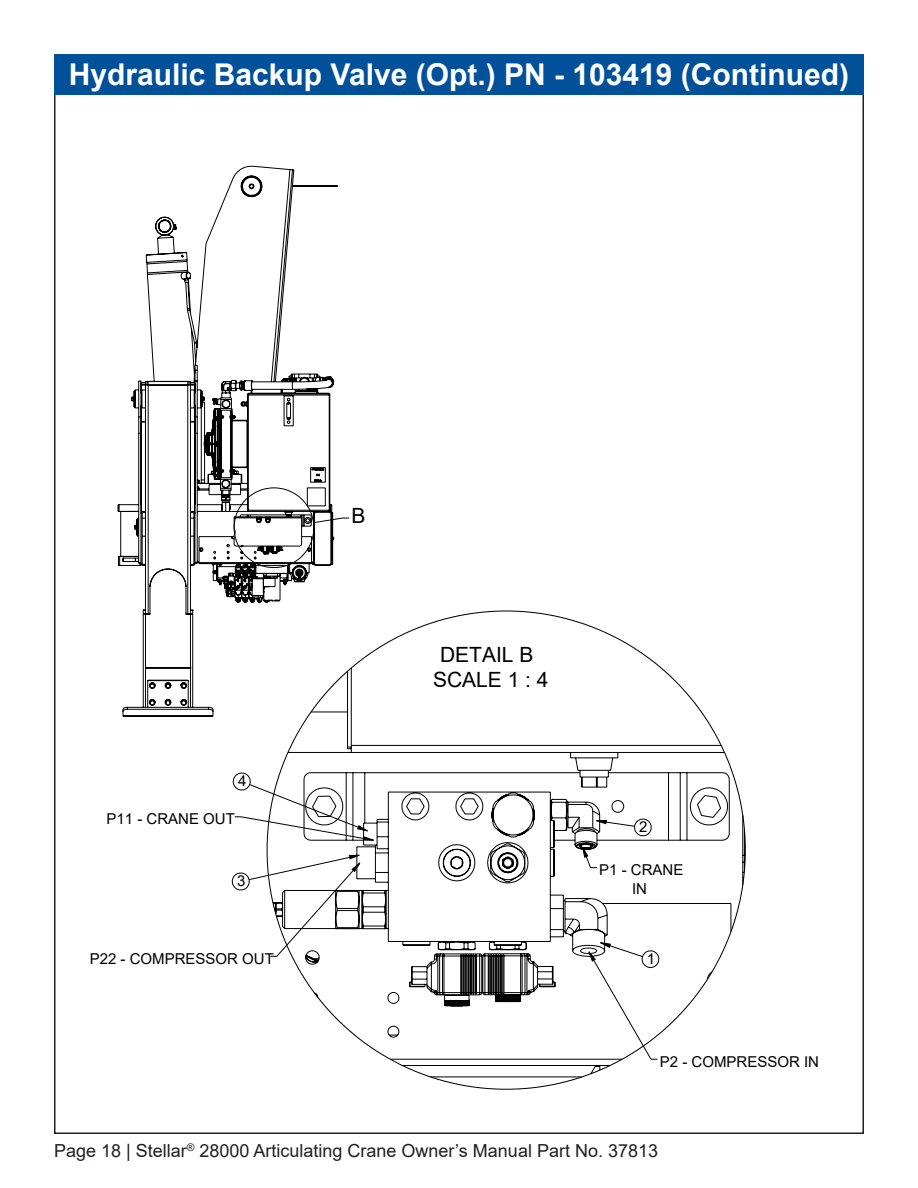
<style>
.page{position:relative;width:918px;height:1188px;background:#fff}
.page>*{position:absolute;margin:0;border:0;box-sizing:border-box;transform-origin:0 0}
.TOC_Page_Heading_White{font:700 30px "Arial";color:#fff}
.t1{font:21px/25.2px "Arial";color:#000;text-align:center}
.t2{font:18px "Arial";color:#231f20}
.t3{font:15px/19.2px "Arial";color:#000;text-align:center}
</style>
<div class="page">
<div style="left:54px;top:54px;width:810px;height:40px;background:#01519a"></div>
<svg style="left:117px;top:165px;width:221px;height:552px"></svg>
<svg style="left:266px;top:610px;width:480px;height:480px"></svg>
<svg style="left:232px;top:772px;width:428px;height:196px"></svg>
<svg style="left:248px;top:784px;width:396px;height:32px"></svg>
<svg style="left:234px;top:816px;width:424px;height:244px"></svg>
<svg style="left:227px;top:487px;width:123px;height:112px"></svg>
<svg style="left:349px;top:820px;width:261px;height:142px"></svg>
<p class="TOC_Page_Heading_White" style="left:69px;top:53px;width:782px">Hydraulic Backup Valve (Opt.) PN - 103419 (Continued)</p>
<p class="t3" style="left:238px;top:771px;width:10px">4</p>
<p class="t3" style="left:107px;top:809px;width:130px">P11 - CRANE OUT</p>
<p class="t3" style="left:237px;top:871px;width:10px">3</p>
<p class="t3" style="left:90px;top:949px;width:186px">P22 - COMPRESSOR OUT</p>
<p class="t1" style="left:351px;top:503px;width:15px">B</p>
<p class="t1" style="left:433px;top:641px;width:117px">DETAIL B<br>SCALE 1 : 4</p>
<p class="t3" style="left:639px;top:817px;width:10px">2</p>
<p class="t3" style="left:599px;top:860px;width:86px">P1 - CRANE<br>IN</p>
<p class="t3" style="left:647px;top:949px;width:10px">1</p>
<p class="t3" style="left:660px;top:1052px;width:161px">P2 - COMPRESSOR IN</p>
<p class="t2" style="left:54px;top:1139px;width:606px">Page 18 | Stellar<sup>®</sup> 28000 Articulating Crane Owner’s Manual Part No. 37813</p>
</div>
